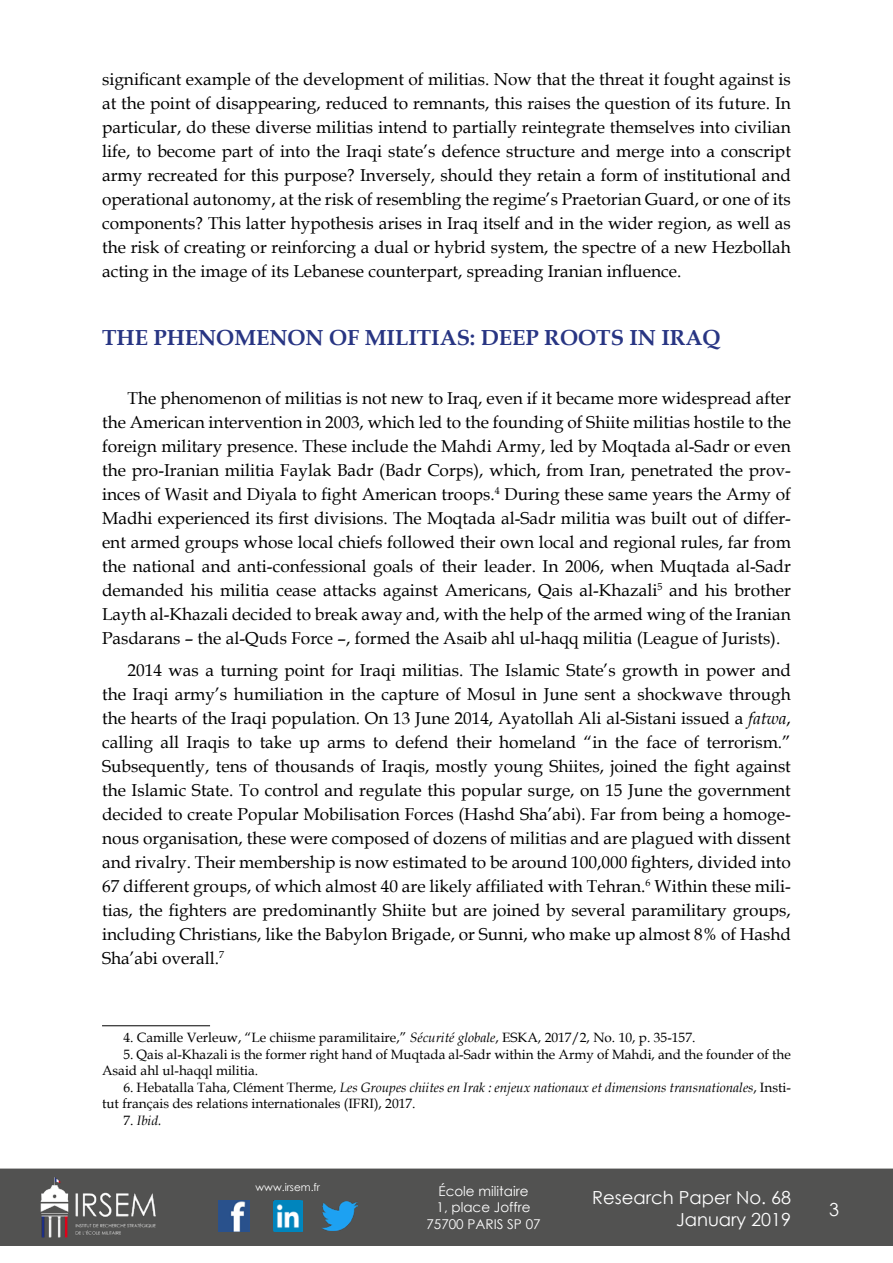
<style>
.page{position:relative;width:893px;height:1263px;background:#fff}
.page>*{position:absolute;margin:0;border:0;box-sizing:border-box;transform-origin:0 0}
.t1{font:700 21.75px "Book Antiqua";color:#283583}
.t2{font:18px/21.6px "Century Gothic";color:#fff;text-align:right}
.t3{font:17.25px/24px "Book Antiqua";color:#000;text-align:justify}
.t4{font:13.5px/16.5px "Book Antiqua";color:#000}
.t5{font:13.5px/16.2px "Century Gothic";color:#fff;text-align:center}
.t6{font:italic 13.5px "Book Antiqua";color:#000}
.t7{font:10.5px "Century Gothic";color:#fff}
.s1{font-style:italic}
.s2{font-style:normal}
</style>
<div class="page">
<div style="left:0;top:1168px;width:893px;height:78px;background:#525251;border:2px solid #525251"></div>
<img style="left:39px;top:1169px;width:117px;height:76px">
<img style="left:322px;top:1201px;width:36px;height:30px">
<img style="left:218px;top:1200px;width:31px;height:32px">
<img style="left:274px;top:1200px;width:28px;height:32px">
<hr style="left:102px;top:1025px;width:108px;height:1px;background:#000">
<p class="t3" style="left:102px;top:67px;width:690px">significant example of the development of militias. Now that the threat it fought against is at the point of disappearing, reduced to remnants, this raises the question of its future. In particular, do these diverse militias intend to partially reintegrate themselves into civilian life, to become part of into the Iraqi state’s defence structure and merge into a conscript army recreated for this purpose? Inversely, should they retain a form of institutional and operational autonomy, at the risk of resembling the regime’s Praetorian Guard, or one of its components? This latter hypothesis arises in Iraq itself and in the wider region, as well as the risk of creating or reinforcing a dual or hybrid system, the spectre of a new Hezbollah acting in the image of its Lebanese counterpart, spreading Iranian influence.</p>
<p class="t1" style="left:102px;top:323px;width:620px">THE PHENOMENON OF MILITIAS: DEEP ROOTS IN IRAQ</p>
<p class="t3" style="left:102px;top:385px;width:690px;text-indent:26px">The phenomenon of militias is not new to Iraq, even if it became more widespread after the American intervention in 2003, which led to the founding of Shiite militias hostile to the foreign military presence. These include the Mahdi Army, led by Moqtada al-Sadr or even the pro-Iranian militia Faylak Badr (Badr Corps), which, from Iran, penetrated the prov&shy;inces of Wasit and Diyala to fight American troops.<sup>4</sup> During these same years the Army of Madhi experienced its first divisions. The Moqtada al-Sadr militia was built out of differ&shy;ent armed groups whose local chiefs followed their own local and regional rules, far from the national and anti-confessional goals of their leader. In 2006, when Muqtada al-Sadr demanded his militia cease attacks against Americans, Qais al-Khazali<sup>5</sup> and his brother Layth al-Khazali decided to break away and, with the help of the armed wing of the Iranian Pasdarans – the al-Quds Force –, formed the Asaib ahl ul-haqq militia (League of Jurists).</p>
<p class="t3" style="left:102px;top:658px;width:690px;text-indent:26px">2014 was a turning point for Iraqi militias. The Islamic State’s growth in power and the Iraqi army’s humiliation in the capture of Mosul in June sent a shockwave through the hearts of the Iraqi population. On 13 June 2014, Ayatollah Ali al-Sistani issued a <span class="s1">fatwa</span>, calling all Iraqis to take up arms to defend their homeland “in the face of terrorism.” Subsequently, tens of thousands of Iraqis, mostly young Shiites, joined the fight against the Islamic State. To control and regulate this popular surge, on 15 June the government decided to create Popular Mobilisation Forces (Hashd Sha’abi). Far from being a homoge&shy;nous organisation, these were composed of dozens of militias and are plagued with dissent and rivalry. Their membership is now estimated to be around 100,000 fighters, divided into 67 different groups, of which almost 40 are likely affiliated with Tehran.<sup>6</sup> Within these mili&shy;tias, the fighters are predominantly Shiite but are joined by several paramilitary groups, including Christians, like the Babylon Brigade, or Sunni, who make up almost 8% of Hashd Sha’abi overall.<sup>7</sup></p>
<p class="t4" style="left:123px;top:1029px;width:574px">4. Camille Verleuw, “Le chiisme paramilitaire,” <span class="s1">Sécurité globale</span>, ESKA, 2017/2, No. 10, p. 35-157.</p>
<p class="t4" style="left:102px;top:1045px;width:690px;text-indent:21px">5. Qais al-Khazali is the former right hand of Muqtada al-Sadr within the Army of Mahdi, and the founder of the<br>Asaid ahl ul-haqql militia.</p>
<p class="t4" style="left:102px;top:1078px;width:690px;text-indent:21px">6. Hebatalla Taha, Clément Therme, <span class="s1">Les Groupes chiites en Irak : enjeux nationaux et dimensions transnationales</span>, Insti&shy;tut français des relations internationales (IFRI), 2017.</p>
<p class="t6" style="left:123px;top:1111px;width:40px"><span class="s2">7.</span> Ibid.</p>
<p class="t7" style="left:256px;top:1179px;width:66px">www.irsem.fr</p>
<p class="t5" style="left:426px;top:1183px;width:116px">École militaire<br>1, place Joffre<br>75700 PARIS SP 07</p>
<p class="t2" style="left:592px;top:1186px;width:200px">Research Paper No. 68<br>January 2019</p>
<p class="t2" style="left:829px;top:1198px;width:11px">3</p>
</div>
